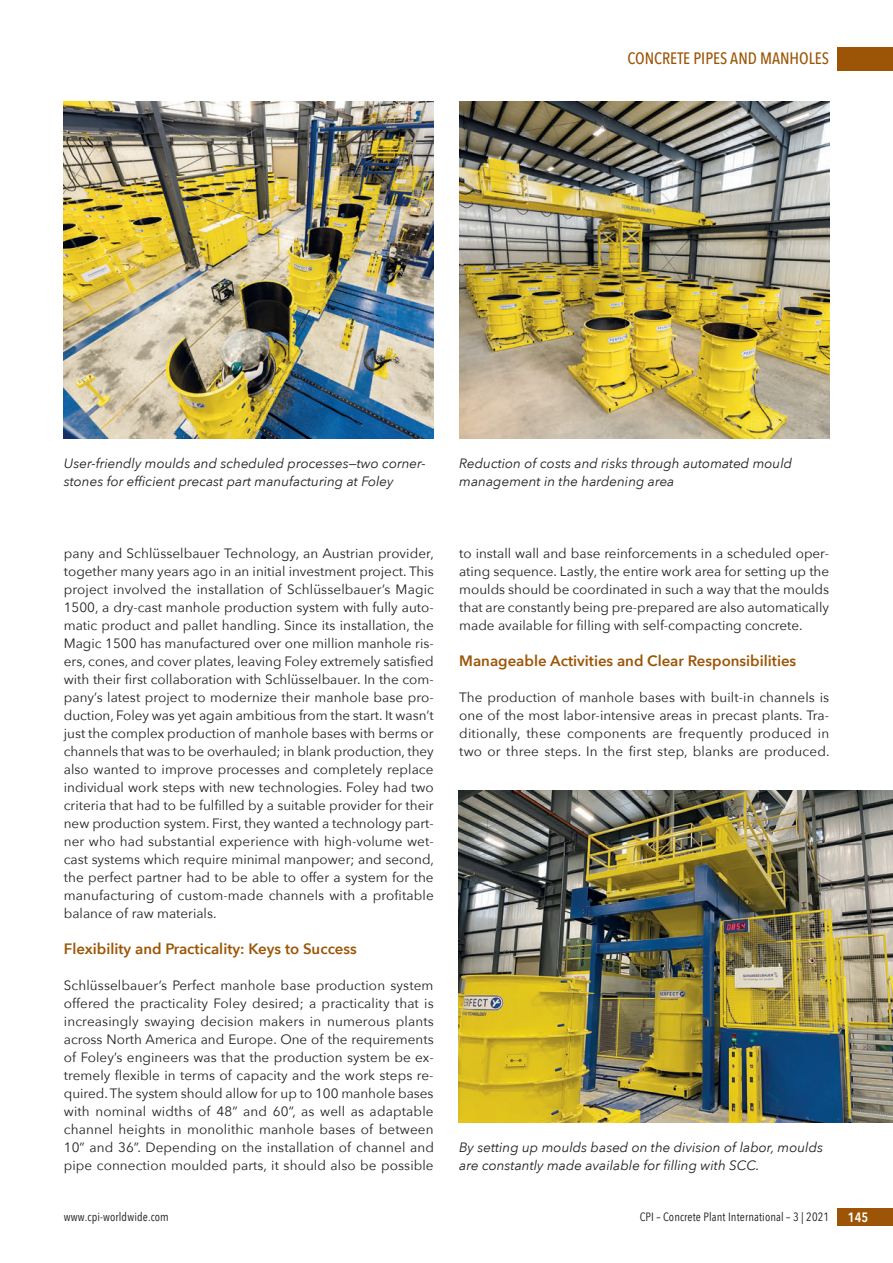
<style>
.page{position:relative;width:893px;height:1263px;background:#fff}
.page>*{position:absolute;margin:0;border:0;box-sizing:border-box;transform-origin:0 0}
.t1{font:500 16.5px "Avenir Next Condensed";color:#9c5506}
.t2{font:600 15px "Avenir Next";color:#9c5506}
.t3{font:13.5px/18px "Avenir Next";letter-spacing:.005em;color:#231f20;text-align:justify}
.t4{font:italic 13.5px/18px "Avenir Next";color:#231f20}
.t5{font:600 13.5px "Avenir Next Condensed";color:#fff}
.t6{font:12px "Avenir Next Condensed";letter-spacing:.01em;color:#231f20}
</style>
<div class="page">
<div style="left:838px;top:47px;width:55px;height:23px;background:#9c5506"></div>
<div style="left:838px;top:1208px;width:55px;height:18px;background:#9c5506"></div>
<img style="left:64px;top:101px;width:370px;height:338px">
<img style="left:459px;top:101px;width:370px;height:338px">
<img style="left:459px;top:791px;width:434px;height:331px">
<p class="t1" style="left:627px;top:49px;width:203px">CONCRETE PIPES AND MANHOLES</p>
<p class="t4" style="left:64px;top:454px;width:364px">User-friendly moulds and scheduled processes—two corner&shy;stones for efficient precast part manufacturing at Foley</p>
<p class="t4" style="left:459px;top:454px;width:334px">Reduction of costs and risks through automated mould management in the hardening area</p>
<p class="t3" style="left:64px;top:544px;width:372px">pany and Schlüsselbauer Technology, an Austrian provider, together many years ago in an initial investment project. This project involved the installation of Schlüsselbauer’s Magic 1500, a dry-cast manhole production system with fully auto&shy;matic product and pallet handling. Since its installation, the Magic 1500 has manufactured over one million manhole ris&shy;ers, cones, and cover plates, leaving Foley extremely satisfied with their first collaboration with Schlüsselbauer. In the com&shy;pany’s latest project to modernize their manhole base pro&shy;duction, Foley was yet again ambitious from the start. It wasn’t just the complex production of manhole bases with berms or channels that was to be overhauled; in blank production, they also wanted to improve processes and completely replace individual work steps with new technologies. Foley had two criteria that had to be fulfilled by a suitable provider for their new production system. First, they wanted a technology part&shy;ner who had substantial experience with high-volume wet&shy;cast systems which require minimal manpower; and second, the perfect partner had to be able to offer a system for the manufacturing of custom-made channels with a profitable balance of raw materials.</p>
<p class="t2" style="left:64px;top:936px;width:295px">Flexibility and Practicality: Keys to Success</p>
<p class="t3" style="left:64px;top:976px;width:372px">Schlüsselbauer’s Perfect manhole base production system offered the practicality Foley desired; a practicality that is increasingly swaying decision makers in numerous plants across North America and Europe. One of the requirements of Foley’s engineers was that the production system be ex&shy;tremely flexible in terms of capacity and the work steps re&shy;quired. The system should allow for up to 100 manhole bases with nominal widths of 48” and 60”, as well as adaptable channel heights in monolithic manhole bases of between 10” and 36”. Depending on the installation of channel and pipe connection moulded parts, it should also be possible</p>
<p class="t3" style="left:459px;top:544px;width:371px">to install wall and base reinforcements in a scheduled oper&shy;ating sequence. Lastly, the entire work area for setting up the moulds should be coordinated in such a way that the moulds that are constantly being pre-prepared are also automatically made available for filling with self-compacting concrete.</p>
<p class="t2" style="left:459px;top:648px;width:339px">Manageable Activities and Clear Responsibilities</p>
<p class="t3" style="left:459px;top:688px;width:372px">The production of manhole bases with built-in channels is one of the most labor-intensive areas in precast plants. Tra&shy;ditionally, these components are frequently produced in two or three steps. In the first step, blanks are produced.</p>
<p class="t4" style="left:459px;top:1138px;width:365px">By setting up moulds based on the division of labor, moulds are constantly made available for filling with SCC.</p>
<p class="t6" style="left:64px;top:1207px;width:107px">www.cpi-worldwide.com</p>
<p class="t6" style="left:640px;top:1207px;width:191px">CPI – Concrete Plant International – 3 | 2021</p>
<p class="t5" style="left:848px;top:1206px;width:22px">145</p>
</div>
